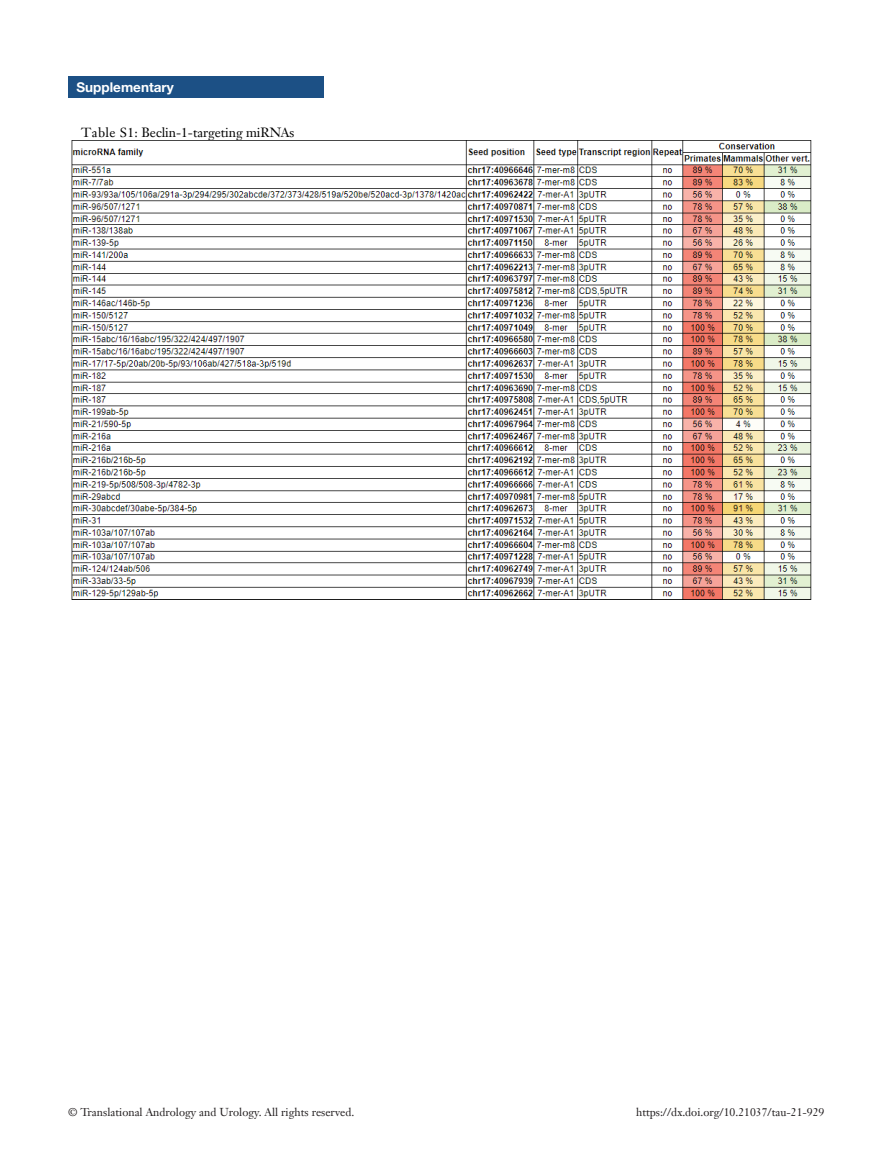
<style>
.page{position:relative;width:893px;height:1170px;background:#fff}
.page>*{position:absolute;margin:0;border:0;box-sizing:border-box;transform-origin:0 0}
.栏目{font:700 13.5px "Helvetica Neue LT Pro";color:#fff}
.t1{font:700 13.05px "Janson Text LT";color:#000}
.t2{font:11.25px "Janson Text LT";color:#231f20}
</style>
<div class="page">
<div style="left:68px;top:77px;width:255px;height:21px;background:#1c5085"></div>
<img style="left:71px;top:140px;width:741px;height:460px">
<p class="栏目" style="left:77px;top:79px;width:99px">Supplementary</p>
<p class="t1" style="left:81px;top:124px;width:215px">Table S1: Beclin-1-targeting miRNAs</p>
<p class="t2" style="left:68px;top:1104px;width:288px">© Translational Andrology and Urology. All rights reserved.</p>
<p class="t2" style="left:636px;top:1104px;width:190px">https://dx.doi.org/10.21037/tau-21-929</p>
</div>
